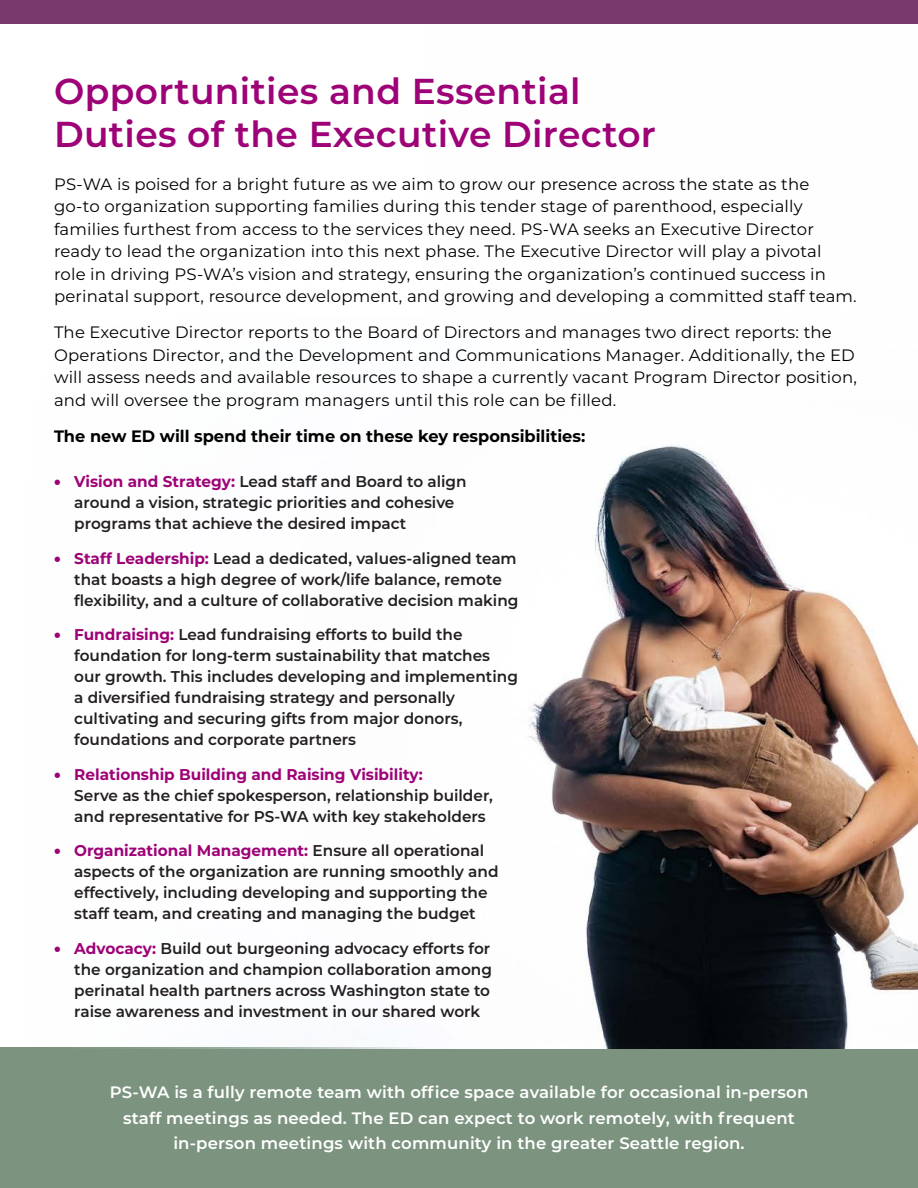
<style>
.page{position:relative;width:918px;height:1188px;background:#fff}
.page>*{position:absolute;margin:0;border:0;box-sizing:border-box;transform-origin:0 0}
.body{font:600 36px/43.2px "Montserrat";letter-spacing:.01em;color:#9e0277}
.body-2{font:16.5px/22.5px "Montserrat";letter-spacing:.01em;color:#000}
.body-3{font:600 16.5px/25.5px "Montserrat";letter-spacing:.01em;color:#fff;text-align:center}
.body-4{font:700 16.5px "Montserrat";color:#000}
.t1{font:600 15.6px/21px "Montserrat";color:#231f20}
.s1{font-weight:900;font-size:16.5px;color:#9e0277}
.s2{font-weight:700;color:#9e0277}
</style>
<div class="page">
<div style="left:0;top:1048px;width:918px;height:140px;background:#7c947f"></div>
<img style="left:0;top:445px;width:918px;height:604px">
<div style="left:0;top:0;width:918px;height:24px;background:#783a6d"></div>
<p class="body" style="left:54px;top:68px;width:604px">Opportunities and Essential<br>Duties of the Executive Director</p>
<p class="body-2" style="left:54px;top:172px;width:804px">PS-WA is poised for a bright future as we aim to grow our presence across the state as the go-to organization supporting families during this tender stage of parenthood, especially families furthest from access to the services they need. PS-WA seeks an Executive Director ready to lead the organization into this next phase. The Executive Director will play a pivotal role in driving PS-WA’s vision and strategy, ensuring the organization’s continued success in perinatal support, resource development, and growing and developing a committed staff team.</p>
<p class="body-2" style="left:54px;top:321px;width:804px">The Executive Director reports to the Board of Directors and manages two direct reports: the Operations Director, and the Development and Communications Manager. Additionally, the ED will assess needs and available resources to shape a currently vacant Program Director position, and will oversee the program managers until this role can be filled.</p>
<p class="body-4" style="left:54px;top:424px;width:533px">The new ED will spend their time on these key responsibilities:</p>
<p class="t1" style="left:74px;top:471px;width:394px;text-indent:-20px"><span class="s1">•</span> <span class="s2">Vision and Strategy:</span> Lead staff and Board to align around a vision, strategic priorities and cohesive programs that achieve the desired impact</p>
<p class="t1" style="left:74px;top:547px;width:446px;text-indent:-20px"><span class="s1">•</span> <span class="s2">Staff Leadership:</span> Lead a dedicated, values-aligned team that boasts a high degree of work/life balance, remote flexibility, and a culture of collaborative decision making</p>
<p class="t1" style="left:74px;top:624px;width:445px;text-indent:-20px"><span class="s1">•</span> <span class="s2">Fundraising:</span> Lead fundraising efforts to build the foundation for long-term sustainability that matches our growth. This includes developing and implementing a diversified fundraising strategy and personally cultivating and securing gifts from major donors, foundations and corporate partners</p>
<p class="t1" style="left:74px;top:763px;width:420px;text-indent:-20px"><span class="s1">•</span> <span class="s2">Relationship Building and Raising Visibility:<br></span>Serve as the chief spokesperson, relationship builder, and representative for PS-WA with key stakeholders</p>
<p class="t1" style="left:74px;top:840px;width:426px;text-indent:-20px"><span class="s1">•</span> <span class="s2">Organizational Management:</span> Ensure all operational aspects of the organization are running smoothly and effectively, including developing and supporting the staff team, and creating and managing the budget</p>
<p class="t1" style="left:74px;top:937px;width:419px;text-indent:-20px"><span class="s1">•</span> <span class="s2">Advocacy:</span> Build out burgeoning advocacy efforts for the organization and champion collaboration among perinatal health partners across Washington state to raise awareness and investment in our shared work</p>
<p class="body-3" style="left:110px;top:1079px;width:700px">PS-WA is a fully remote team with office space available for occasional in-person staff meetings as needed. The ED can expect to work remotely, with frequent in-person meetings with community in the greater Seattle region.</p>
</div>
